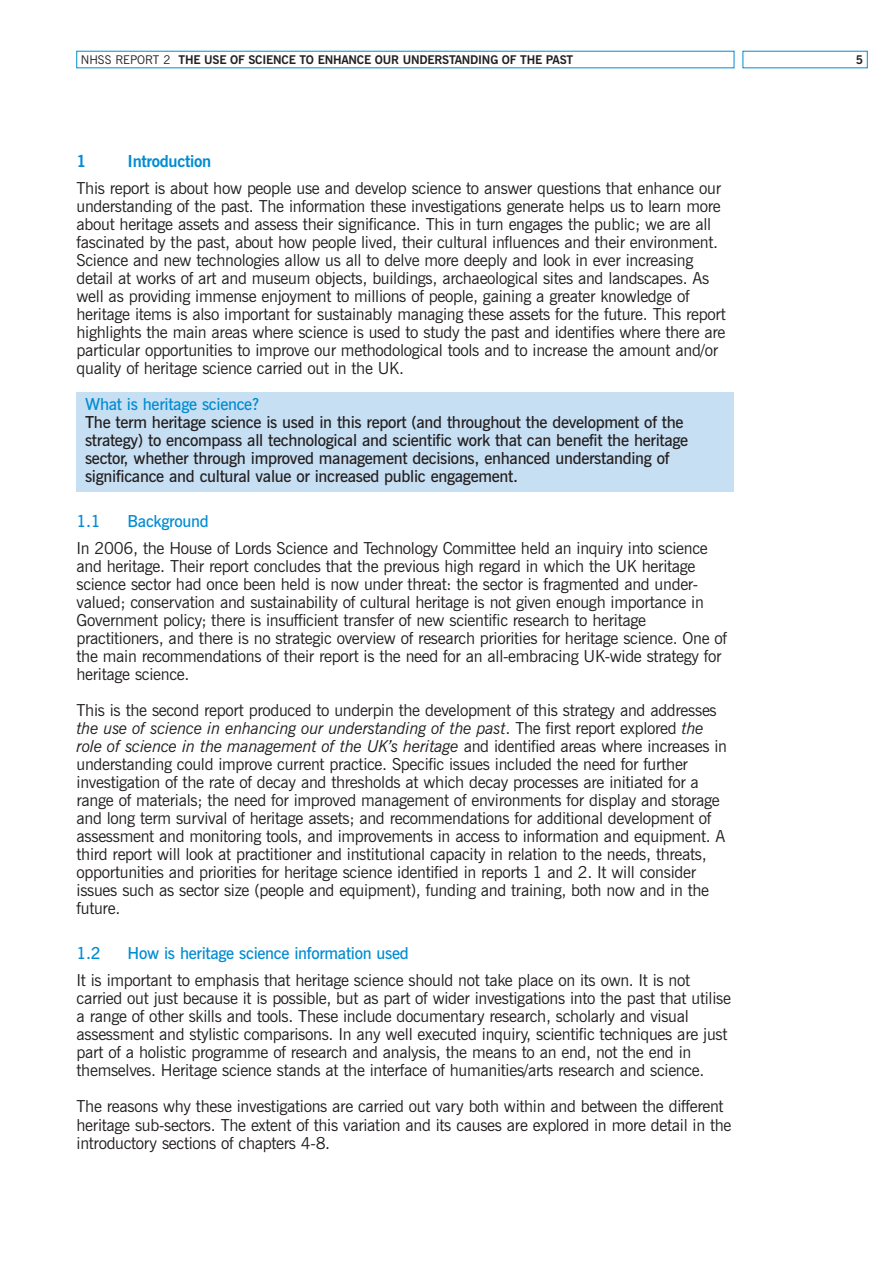
<style>
.page{position:relative;width:893px;height:1263px;background:#fff}
.page>*{position:absolute;margin:0;border:0;box-sizing:border-box;transform-origin:0 0}
.t1{font:16.5px/18px "News Gothic BT";letter-spacing:-.02em;color:#231f20}
.t2{font:600 16.5px/18px "News Gothic BT";letter-spacing:-.02em;color:#231f20}
.t3{font:600 16.5px "News Gothic BT";letter-spacing:-.02em;color:#008cd2}
.t4{font:700 16.5px "News Gothic BT";letter-spacing:-.02em;color:#008cd2}
.t5{font:700 12px "News Gothic BT";letter-spacing:-.02em;color:#231f20}
.s1{font-weight:400}
.s2{font-style:italic}
</style>
<div class="page">
<div style="left:77px;top:392px;width:657px;height:99px;background:#c7dff3"></div>
<p class="t5" style="left:81px;top:56px;width:494px"><span class="s1">NHSS REPORT 2</span> THE USE OF SCIENCE TO ENHANCE OUR UNDERSTANDING OF THE PAST</p>
<p class="t5" style="left:856px;top:56px;width:9px">5</p>
<h2 class="t4" style="left:77px;top:155px;width:11px">1</h2>
<h2 class="t4" style="left:128px;top:155px;width:85px">Introduction</h2>
<p class="t1" style="left:77px;top:181px;width:651px">This report is about how people use and develop science to answer questions that enhance our understanding of the past. The information these investigations generate helps us to learn more about heritage assets and assess their significance. This in turn engages the public; we are all fascinated by the past, about how people lived, their cultural influences and their environment.<br>Science and new technologies allow us all to delve more deeply and look in ever increasing detail at works of art and museum objects, buildings, archaeological sites and landscapes. As well as providing immense enjoyment to millions of people, gaining a greater knowledge of heritage items is also important for sustainably managing these assets for the future. This report highlights the main areas where science is used to study the past and identifies where there are particular opportunities to improve our methodological tools and to increase the amount and/or quality of heritage science carried out in the UK.</p>
<h3 class="t3" style="left:85px;top:398px;width:176px">What is heritage science?</h3>
<p class="t2" style="left:85px;top:415px;width:605px">The term heritage science is used in this report (and throughout the development of the strategy) to encompass all technological and scientific work that can benefit the heritage sector, whether through improved management decisions, enhanced understanding of significance and cultural value or increased public engagement.</p>
<h3 class="t3" style="left:77px;top:515px;width:26px">1.1</h3>
<h3 class="t3" style="left:128px;top:515px;width:83px">Background</h3>
<p class="t1" style="left:77px;top:541px;width:652px">In 2006, the House of Lords Science and Technology Committee held an inquiry into science and heritage. Their report concludes that the previous high regard in which the UK heritage science sector had once been held is now under threat: the sector is fragmented and under&shy;valued; conservation and sustainability of cultural heritage is not given enough importance in Government policy; there is insufficient transfer of new scientific research to heritage practitioners, and there is no strategic overview of research priorities for heritage science. One of the main recommendations of their report is the need for an all-embracing UK-wide strategy for heritage science.</p>
<p class="t1" style="left:77px;top:703px;width:652px">This is the second report produced to underpin the development of this strategy and addresses <span class="s2">the use of science in enhancing our understanding of the past</span>. The first report explored <span class="s2">the role of science in the management of the UK’s heritage</span> and identified areas where increases in understanding could improve current practice. Specific issues included the need for further investigation of the rate of decay and thresholds at which decay processes are initiated for a range of materials; the need for improved management of environments for display and storage and long term survival of heritage assets; and recommendations for additional development of assessment and monitoring tools, and improvements in access to information and equipment. A third report will look at practitioner and institutional capacity in relation to the needs, threats, opportunities and priorities for heritage science identified in reports 1 and 2. It will consider issues such as sector size (people and equipment), funding and training, both now and in the future.</p>
<h3 class="t3" style="left:77px;top:947px;width:26px">1.2</h3>
<h3 class="t3" style="left:128px;top:947px;width:283px">How is heritage science information used</h3>
<p class="t1" style="left:77px;top:973px;width:656px">It is important to emphasis that heritage science should not take place on its own. It is not carried out just because it is possible, but as part of wider investigations into the past that utilise a range of other skills and tools. These include documentary research, scholarly and visual assessment and stylistic comparisons. In any well executed inquiry, scientific techniques are just part of a holistic programme of research and analysis, the means to an end, not the end in themselves. Heritage science stands at the interface of humanities/arts research and science.</p>
<p class="t1" style="left:77px;top:1099px;width:656px">The reasons why these investigations are carried out vary both within and between the different heritage sub-sectors. The extent of this variation and its causes are explored in more detail in the introductory sections of chapters 4-8.</p>
</div>
